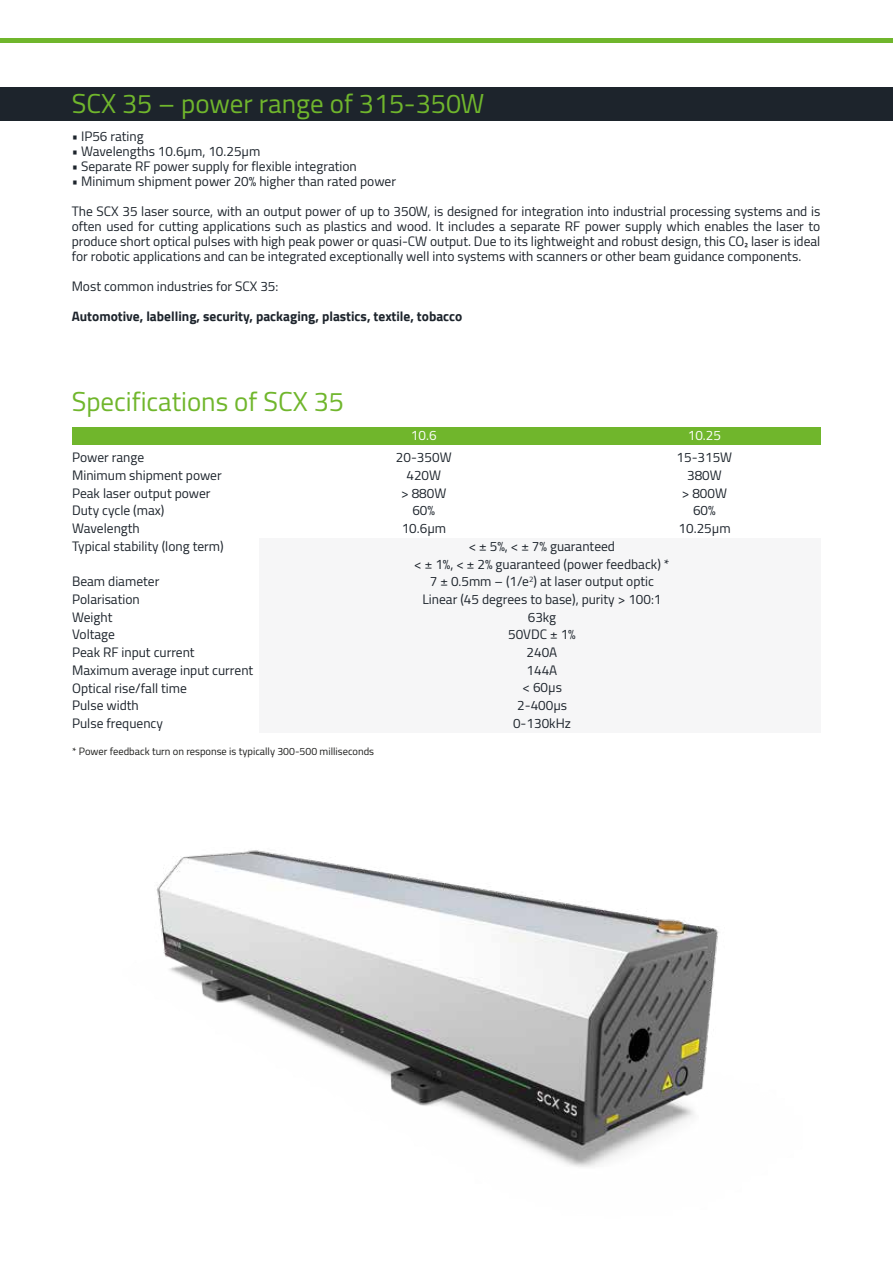
<style>
.page{position:relative;width:893px;height:1263px;background:#fff}
.page>*{position:absolute;margin:0;border:0;box-sizing:border-box;transform-origin:0 0}
.t1{font:27px "Cairo";color:#70b62c}
.t2{font:13.5px/15px "Cairo";color:#1d242c;text-align:justify}
.t3{font:700 13.5px "Cairo";color:#1d242c}
.t4{font:13.5px "Cairo";color:#fff}
.t5{font:10.5px "Cairo";color:#1d1d1b}
</style>
<div class="page">
<img style="left:156px;top:850px;width:563px;height:317px">
<div style="left:0;top:38px;width:893px;height:5px;background:#70b62c"></div>
<div style="left:0;top:87px;width:893px;height:34px;background:#1d242c"></div>
<div style="left:72px;top:427px;width:748px;height:18px;background:#70b62c"></div>
<div style="left:259px;top:538px;width:561px;height:194px;background:#f6f6f7"></div>
<h1 class="t1" style="left:72px;top:81px;width:414px">SCX 35 – power range of 315-350W</h1>
<p class="t2" style="left:72px;top:129px;width:74px">• IP56 rating</p>
<p class="t2" style="left:72px;top:144px;width:190px">• Wavelengths 10.6µm, 10.25µm</p>
<p class="t2" style="left:72px;top:159px;width:287px">• Separate RF power supply for flexible integration</p>
<p class="t2" style="left:72px;top:174px;width:326px">• Minimum shipment power 20% higher than rated power</p>
<p class="t2" style="left:72px;top:204px;width:750px">The SCX 35 laser source, with an output power of up to 350W, is designed for integration into industrial processing systems and is often used for cutting applications such as plastics and wood. It includes a separate RF power supply which enables the laser to produce short optical pulses with high peak power or quasi-CW output. Due to its lightweight and robust design, this CO₂ laser is ideal for robotic applications and can be integrated exceptionally well into systems with scanners or other beam guidance components.</p>
<p class="t2" style="left:72px;top:279px;width:208px">Most common industries for SCX 35:</p>
<p class="t3" style="left:72px;top:309px;width:392px">Automotive, labelling, security, packaging, plastics, textile, tobacco</p>
<h1 class="t1" style="left:72px;top:379px;width:274px">Specifications of SCX 35</h1>
<p class="t4" style="left:411px;top:424px;width:27px">10.6</p>
<p class="t4" style="left:688px;top:424px;width:35px">10.25</p>
<p class="t2" style="left:72px;top:450px;width:74px">Power range</p>
<p class="t2" style="left:396px;top:450px;width:57px">20-350W</p>
<p class="t2" style="left:677px;top:450px;width:57px">15-315W</p>
<p class="t2" style="left:72px;top:468px;width:151px">Minimum shipment power</p>
<p class="t2" style="left:406px;top:468px;width:36px">420W</p>
<p class="t2" style="left:687px;top:468px;width:36px">380W</p>
<p class="t2" style="left:72px;top:485px;width:140px">Peak laser output power</p>
<p class="t2" style="left:401px;top:485px;width:47px">&gt; 880W</p>
<p class="t2" style="left:682px;top:485px;width:47px">&gt; 800W</p>
<p class="t2" style="left:72px;top:503px;width:94px">Duty cycle (max)</p>
<p class="t2" style="left:412px;top:503px;width:24px">60%</p>
<p class="t2" style="left:693px;top:503px;width:24px">60%</p>
<p class="t2" style="left:72px;top:521px;width:69px">Wavelength</p>
<p class="t2" style="left:402px;top:521px;width:46px">10.6µm</p>
<p class="t2" style="left:679px;top:521px;width:54px">10.25µm</p>
<p class="t2" style="left:72px;top:538px;width:153px">Typical stability (long term)</p>
<p class="t2" style="left:414px;top:537px;width:257px;line-height:17.7px;text-align:center">&lt; ± 5%, &lt; ± 7% guaranteed<br>&lt; ± 1%, &lt; ± 2% guaranteed (power feedback) *</p>
<p class="t2" style="left:72px;top:574px;width:89px">Beam diameter</p>
<p class="t2" style="left:430px;top:574px;width:226px">7 ± 0.5mm – (1/e<sup>2</sup>) at laser output optic</p>
<p class="t2" style="left:72px;top:592px;width:69px">Polarisation</p>
<p class="t2" style="left:422px;top:591px;width:241px">Linear (45 degrees to base), purity &gt; 100:1</p>
<p class="t2" style="left:72px;top:609px;width:42px">Weight</p>
<p class="t2" style="left:528px;top:609px;width:30px">63kg</p>
<p class="t2" style="left:72px;top:627px;width:44px">Voltage</p>
<p class="t2" style="left:508px;top:627px;width:69px">50VDC ± 1%</p>
<p class="t2" style="left:72px;top:645px;width:124px">Peak RF input current</p>
<p class="t2" style="left:527px;top:645px;width:32px">240A</p>
<p class="t2" style="left:72px;top:662px;width:183px">Maximum average input current</p>
<p class="t2" style="left:527px;top:662px;width:32px">144A</p>
<p class="t2" style="left:72px;top:680px;width:116px">Optical rise/fall time</p>
<p class="t2" style="left:522px;top:680px;width:41px">&lt; 60µs</p>
<p class="t2" style="left:72px;top:698px;width:68px">Pulse width</p>
<p class="t2" style="left:517px;top:698px;width:51px">2-400µs</p>
<p class="t2" style="left:72px;top:716px;width:92px">Pulse frequency</p>
<p class="t2" style="left:513px;top:715px;width:59px">0-130kHz</p>
<p class="t5" style="left:72px;top:743px;width:303px">* Power feedback turn on response is typically 300-500 milliseconds</p>
</div>
